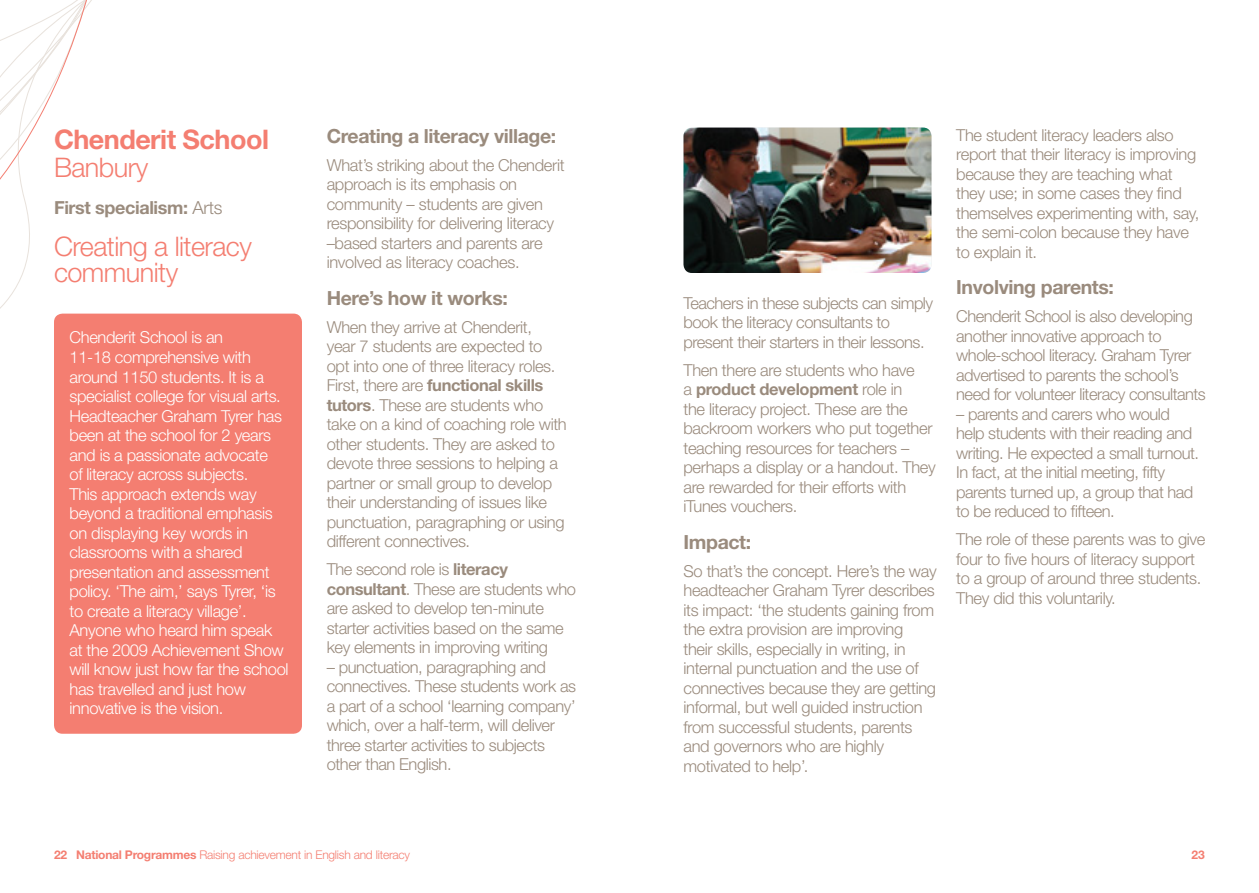
<style>
.page{position:relative;width:1259px;height:893px;background:#fff}
.page>*{position:absolute;margin:0;border:0;box-sizing:border-box;transform-origin:0 0}
.t1{font:300 27px/26.5px "Helvetica Neue";letter-spacing:-.02em;color:#f47e71}
.t2{font:700 27px "Helvetica Neue";letter-spacing:-.02em;color:#f47e71}
.t3{font:700 19.5px "Helvetica Neue";letter-spacing:-.02em;color:#9a8b7d}
.t4{font:700 18px "Helvetica Neue";letter-spacing:-.02em;color:#9a8b7d}
.t5{font:300 16.5px/19.5px "Helvetica Neue";letter-spacing:-.02em;color:#9a8b7d}
.t6{font:300 16.5px/19.5px "Helvetica Neue";letter-spacing:-.02em;color:#fff}
.t7{font:300 12px "Helvetica Neue";letter-spacing:-.02em;color:#f47e71}
.t8{font:700 12px "Helvetica Neue";color:#f47e71}
.s1{font-weight:300}
.s2{font-weight:700}
</style>
<div class="page">
<svg style="left:0;top:0;width:99px;height:320px"></svg>
<div style="left:54px;top:314px;width:248px;height:420px;background:#f47e71;border-radius:9px"></div>
<img style="left:683px;top:128px;width:248px;height:145px">
<h1 class="t2" style="left:54px;top:122px;width:216px">Chenderit School</h1>
<h1 class="t1" style="left:54px;top:154px;width:96px">Banbury</h1>
<p class="t4" style="left:54px;top:197px;width:170px">First specialism: <span class="s1">Arts</span></p>
<h1 class="t1" style="left:54px;top:232px;width:199px">Creating a literacy community</h1>
<p class="t6" style="left:70px;top:327px;width:220px">Chenderit School is an<br>11-18 comprehensive with around 1150 students. It is a specialist college for visual arts.<br>Headteacher Graham Tyrer has been at the school for 2 years and is a passionate advocate<br>of literacy across subjects.<br>This approach extends way beyond a traditional emphasis on displaying key words in classrooms with a shared presentation and assessment policy. ‘The aim,’ says Tyrer, ‘is to create a literacy village’.<br>Anyone who heard him speak at the 2009 Achievement Show will know just how far the school has travelled and just how innovative is the vision.</p>
<p class="t3" style="left:327px;top:124px;width:231px">Creating a literacy village:</p>
<p class="t5" style="left:327px;top:155px;width:239px">What’s striking about the Chenderit approach is its emphasis on community – students are given responsibility for delivering literacy –based starters and parents are involved as literacy coaches.</p>
<p class="t3" style="left:327px;top:286px;width:183px">Here’s how it works:</p>
<p class="t5" style="left:327px;top:317px;width:242px">When they arrive at Chenderit,<br>year 7 students are expected to opt into one of three literacy roles.<br>First, there are <span class="s2">functional skills tutors</span>. These are students who take on a kind of coaching role with other students. They are asked to devote three sessions to helping a partner or small group to develop their understanding of issues like punctuation, paragraphing or using different connectives.</p>
<p class="t5" style="left:327px;top:559px;width:251px">The second role is <span class="s2">literacy consultant</span>. These are students who are asked to develop ten-minute starter activities based on the same key elements in improving writing</p>
<p class="t5" style="left:327px;top:657px;width:251px">– punctuation, paragraphing and connectives. These students work as a part of a school ‘learning company’ which, over a half-term, will deliver three starter activities to subjects other than English.</p>
<p class="t5" style="left:683px;top:293px;width:251px">Teachers in these subjects can simply book the literacy consultants to present their starters in their lessons.</p>
<p class="t5" style="left:683px;top:360px;width:254px">Then there are students who have<br>a <span class="s2">product development</span> role in<br>the literacy project. These are the backroom workers who put together teaching resources for teachers – perhaps a display or a handout. They are rewarded for their efforts with iTunes vouchers.</p>
<p class="t3" style="left:683px;top:530px;width:69px">Impact:</p>
<p class="t5" style="left:683px;top:561px;width:255px">So that’s the concept. Here’s the way headteacher Graham Tyrer describes its impact: ‘the students gaining from the extra provision are improving<br>their skills, especially in writing, in internal punctuation and the use of connectives because they are getting informal, but well guided instruction from successful students, parents and governors who are highly motivated to help’.</p>
<p class="t5" style="left:956px;top:125px;width:245px">The student literacy leaders also report that their literacy is improving because they are teaching what they use; in some cases they find themselves experimenting with, say, the semi-colon because they have to explain it.</p>
<p class="t3" style="left:956px;top:275px;width:159px">Involving parents:</p>
<p class="t5" style="left:956px;top:306px;width:251px">Chenderit School is also developing another innovative approach to whole-school literacy. Graham Tyrer advertised to parents the school’s need for volunteer literacy consultants</p>
<p class="t5" style="left:956px;top:404px;width:244px">– parents and carers who would help students with their reading and writing. He expected a small turnout.<br>In fact, at the initial meeting, fifty parents turned up, a group that had to be reduced to fifteen.</p>
<p class="t5" style="left:956px;top:529px;width:251px">The role of these parents was to give four to five hours of literacy support to a group of around three students.<br>They did this voluntarily.</p>
<p class="t7" style="left:54px;top:848px;width:357px"><span class="s2">22 National Programmes</span> Raising achievement in English and literacy</p>
<p class="t8" style="left:1191px;top:848px;width:15px">23</p>
</div>
